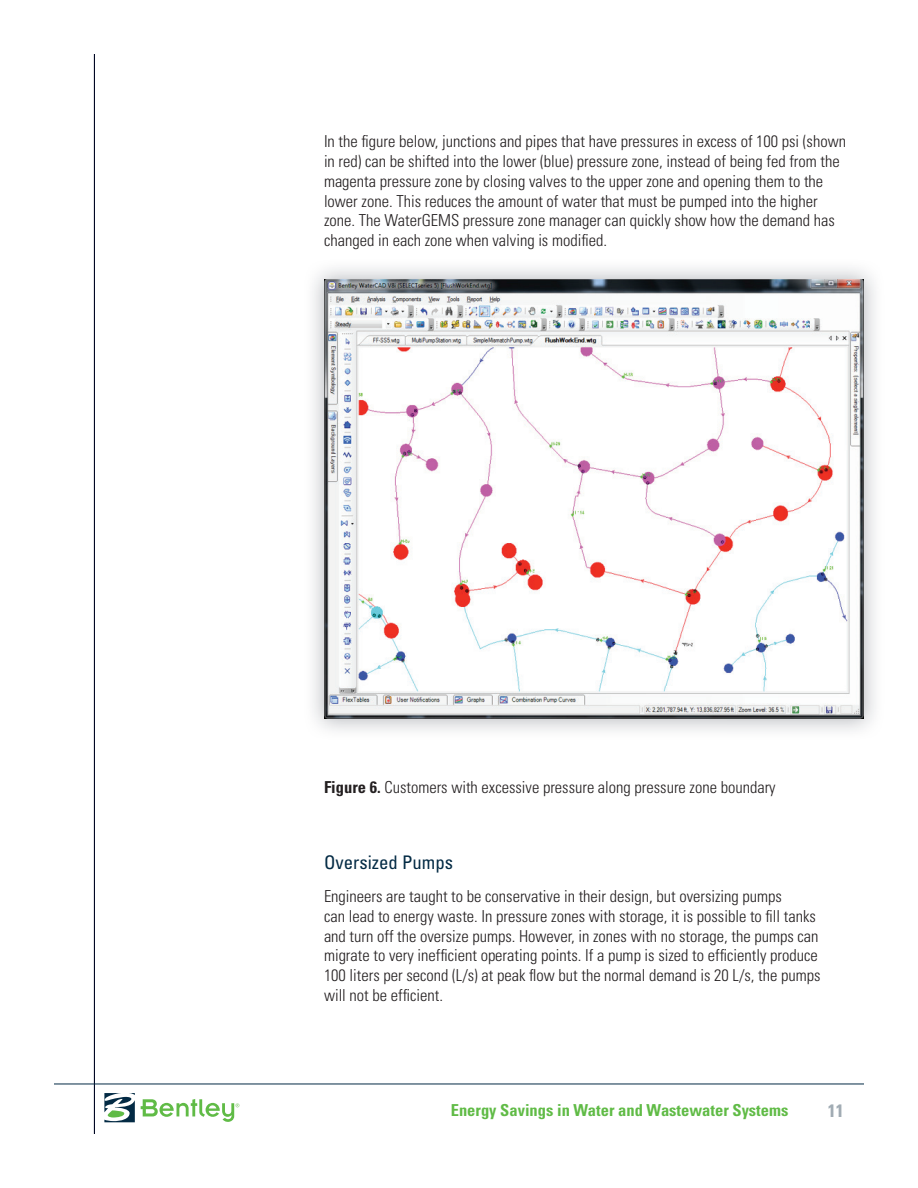
<style>
.page{position:relative;width:918px;height:1188px;background:#fff}
.page>*{position:absolute;margin:0;border:0;box-sizing:border-box;transform-origin:0 0}
.t1{font:condensed 18.75px "Univers";color:#032a44}
.t2{font:700 condensed 18px "Univers";color:#a1acb4}
.t3{font:300 condensed 16.5px/19.8px "Univers";color:#231f20}
.t4{font:700 condensed 16.5px "Univers";color:#60bb46}
.s1{font-weight:700}
</style>
<div class="page">
<hr style="left:94px;top:54px;width:1px;height:1080px;background:#000723">
<hr style="left:54px;top:1084px;width:810px;height:1px;background:#032a44">
<svg style="left:141px;top:1099px;width:98px;height:23px"></svg>
<svg style="left:104px;top:1093px;width:31px;height:29px"></svg>
<img style="left:324px;top:279px;width:540px;height:440px">
<p class="t3" style="left:324px;top:131px;width:524px">In the figure below, junctions and pipes that have pressures in excess of 100 psi (shown in red) can be shifted into the lower (blue) pressure zone, instead of being fed from the magenta pressure zone by closing valves to the upper zone and opening them to the lower zone. This reduces the amount of water that must be pumped into the higher zone. The WaterGEMS pressure zone manager can quickly show how the demand has changed in each zone when valving is modified.</p>
<p class="t3" style="left:324px;top:778px;width:453px"><span class="s1">Figure 6.</span> Customers with excessive pressure along pressure zone boundary</p>
<p class="t1" style="left:324px;top:850px;width:131px">Oversized Pumps</p>
<p class="t3" style="left:324px;top:886px;width:498px">Engineers are taught to be conservative in their design, but oversizing pumps<br>can lead to energy waste. In pressure zones with storage, it is possible to fill tanks and turn off the oversize pumps. However, in zones with no storage, the pumps can migrate to very inefficient operating points. If a pump is sized to efficiently produce 100 liters per second (L/s) at peak flow but the normal demand is 20 L/s, the pumps will not be efficient.</p>
<p class="t4" style="left:451px;top:1100px;width:339px">Energy Savings in Water and Wastewater Systems</p>
<p class="t2" style="left:828px;top:1099px;width:17px">11</p>
</div>
